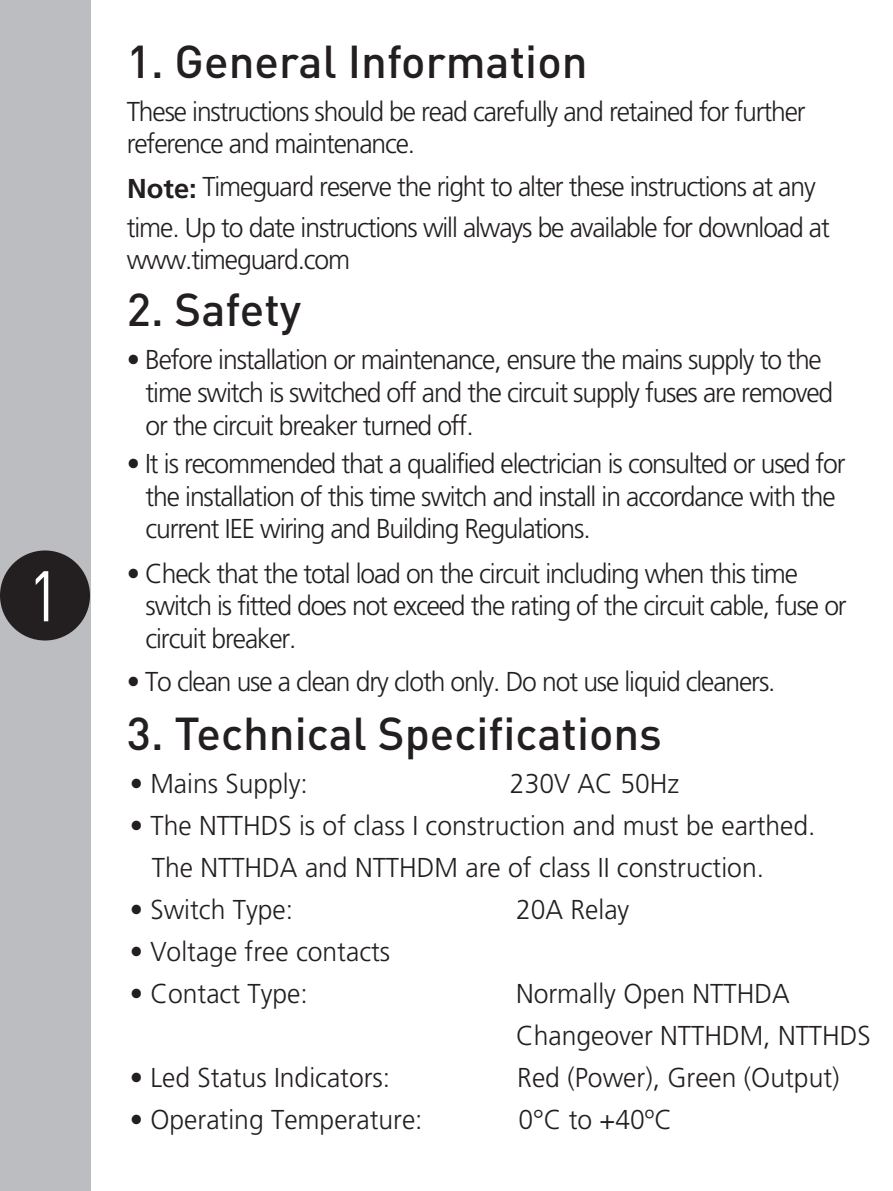
<style>
.page{position:relative;width:893px;height:1191px;background:#fff}
.page>*{position:absolute;margin:0;border:0;box-sizing:border-box;transform-origin:0 0}
.t1{font:70.35px "DINOT";color:#fff;scale:.87 1}
.t2{font:500 45.5px "DINOT";color:#231f20}
.t3{font:27.3px/32.9px "Frutiger LT 45 Lt";letter-spacing:-.04em;color:#231f20}
.t4{font:27.3px/42px "Frutiger LT 45 Lt";color:#231f20}
.s1{font-family:"Frutiger LT 65 Bd"}
</style>
<div class="page">
<div style="left:0;top:0;width:90px;height:1191px;background:#bcbdc0"></div>
<div style="left:0;top:550px;width:90px;height:90px;background:#231f20;border-radius:50%"></div>
<h1 class="t1" style="left:28px;top:552px;width:38px">1</h1>
<h2 class="t2" style="left:127px;top:32px;width:462px">1. General Information</h2>
<p class="t3" style="left:127px;top:95px;width:680px">These instructions should be read carefully and retained for further reference and maintenance.</p>
<p class="t3" style="left:127px;top:167px;width:705px;line-height:40.2px"><span class="s1">Note:</span> Timeguard reserve the right to alter these instructions at any time. Up to date instructions will always be available for download at</p>
<p class="t3" style="left:127px;top:244px;width:225px">www.timeguard.com</p>
<h2 class="t2" style="left:127px;top:281px;width:176px">2. Safety</h2>
<p class="t3" style="left:146px;top:344px;width:689px;text-indent:-19px">• Before installation or maintenance, ensure the mains supply to the time switch is switched off and the circuit supply fuses are removed or the circuit breaker turned off.</p>
<p class="t3" style="left:146px;top:447px;width:702px;text-indent:-19px">• It is recommended that a qualified electrician is consulted or used for the installation of this time switch and install in accordance with the current IEE wiring and Building Regulations.</p>
<p class="t3" style="left:146px;top:557px;width:703px;text-indent:-19px">• Check that the total load on the circuit including when this time switch is fitted does not exceed the rating of the circuit cable, fuse or circuit breaker.</p>
<p class="t3" style="left:127px;top:666px;width:650px">• To clean use a clean dry cloth only. Do not use liquid cleaners.</p>
<h2 class="t2" style="left:127px;top:704px;width:537px">3. Technical Specifications</h2>
<p class="t4" style="left:130px;top:763px;width:180px">• Mains Supply:</p>
<p class="t4" style="left:510px;top:763px;width:171px">230V AC 50Hz</p>
<p class="t4" style="left:152px;top:805px;width:665px;text-indent:-22px">• The NTTHDS is of class I construction and must be earthed.<br>The NTTHDA and NTTHDM are of class II construction.</p>
<p class="t4" style="left:130px;top:889px;width:165px">• Switch Type:</p>
<p class="t4" style="left:516px;top:889px;width:115px">20A Relay</p>
<p class="t4" style="left:130px;top:931px;width:262px">• Voltage free contacts</p>
<p class="t4" style="left:130px;top:973px;width:180px">• Contact Type:</p>
<p class="t4" style="left:516px;top:973px;width:356px">Normally Open NTTHDA<br>Changeover NTTHDM, NTTHDS</p>
<p class="t4" style="left:130px;top:1057px;width:262px">• Led Status Indicators:</p>
<p class="t4" style="left:517px;top:1057px;width:324px">Red (Power), Green (Output)</p>
<p class="t4" style="left:130px;top:1099px;width:294px">• Operating Temperature:</p>
<p class="t3" style="left:518px;top:1104px;width:155px">0°C to +40ºC</p>
</div>
